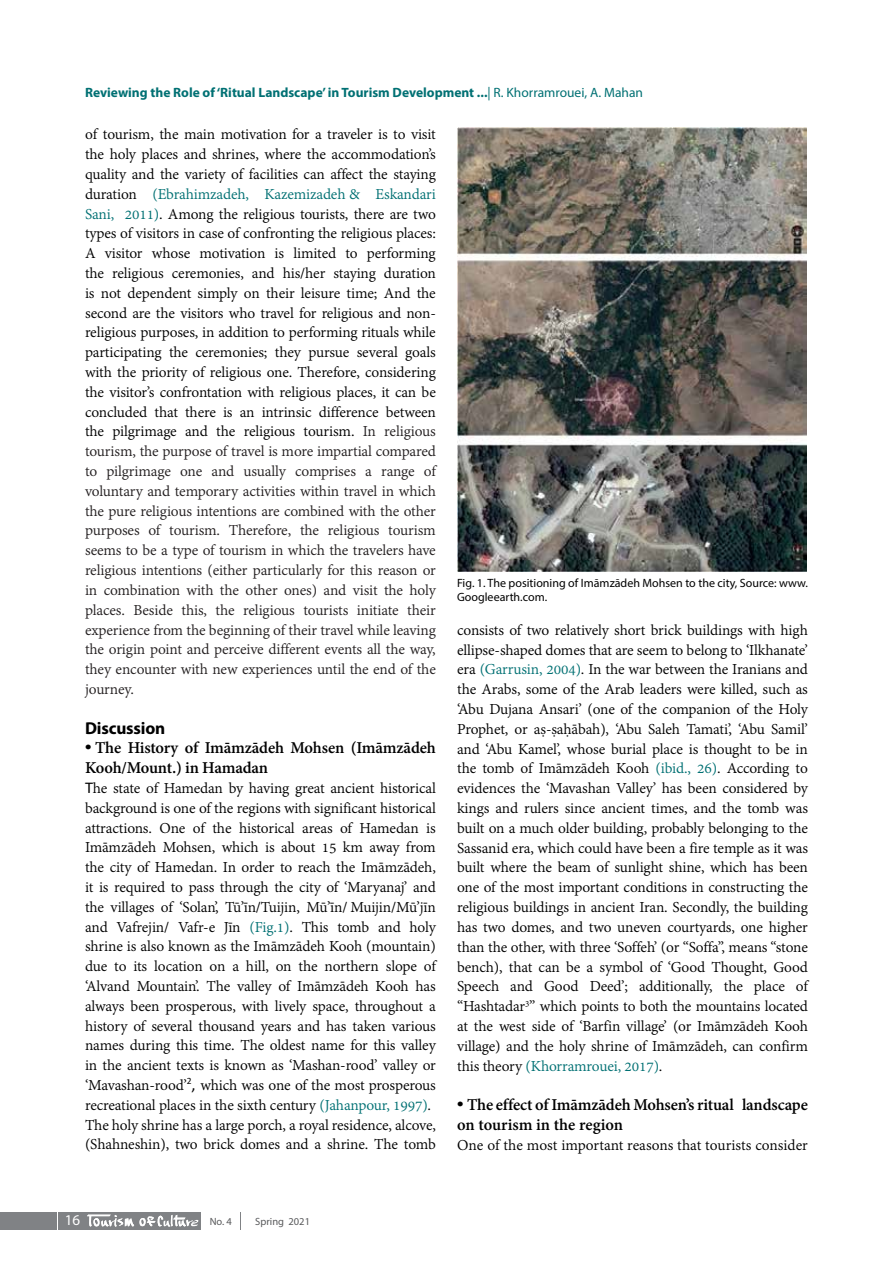
<style>
.page{position:relative;width:893px;height:1263px;background:#fff}
.page>*{position:absolute;margin:0;border:0;box-sizing:border-box;transform-origin:0 0}
.t1{font:700 18px/19.8px "Adobe Devanagari";letter-spacing:-.01em;color:#000}
.t2{font:700 17.25px "Myriad Pro";letter-spacing:-.01em;color:#000}
.t3{font:16.5px/19.8px "Adobe Devanagari";letter-spacing:-.01em;color:#000;text-align:justify}
.t4{font:15px "Myriad Pro";color:#fff}
.t5{font:700 13.5px "Myriad Pro";color:#007073}
.t6{font:12px/13.5px "Myriad Pro";color:#000}
.t7{font:10.5px "Myriad Pro";color:#58595b}
.s1{font-weight:400}
.s2{color:#007073}
.s3{color:#231f20}
.s4{font-family:"Times New Roman"}
.s5{font-family:"Calibri"}
</style>
<div class="page">
<div style="left:86px;top:1212px;width:115px;height:18px;background:#808285"></div>
<div style="left:59px;top:1212px;width:27px;height:18px;background:#808285"></div>
<div style="left:0;top:1212px;width:57px;height:18px;background:#808285"></div>
<svg style="left:240px;top:1212px;width:1px;height:18px"></svg>
<svg style="left:87px;top:1215px;width:112px;height:12px"></svg>
<img style="left:457px;top:128px;width:349px;height:443px">
<p class="t5" style="left:85px;top:84px;width:559px">Reviewing the Role of ‘Ritual Landscape’ in Tourism Development ...<span class="s1">| R. Khorramrouei, A. Mahan</span></p>
<p class="t3" style="left:85px;top:126px;width:352px">of tourism, the main motivation for a traveler is to visit the holy places and shrines, where the accommodation’s quality and the variety of facilities can affect the staying duration <span class="s2">(Ebrahimzadeh, Kazemizadeh &amp; Eskandari Sani, 2011)</span>. Among the religious tourists, there are two types of visitors in case of confronting the religious places:<br>A visitor whose motivation is limited to performing the religious ceremonies, and his/her staying duration is not dependent simply on their leisure time; And the second are the visitors who travel for religious and non&shy;religious purposes, in addition to performing rituals while participating the ceremonies; they pursue several goals with the priority of religious one. Therefore, considering the visitor’s confrontation with religious places, it can be concluded that there is an intrinsic difference between the pilgrimage and the religious tourism. <span class="s3">In religious tourism, the purpose of travel is more impartial compared to pilgrimage one and usually comprises a range of voluntary and temporary activities within travel in which the pure religious intentions are combined with the other purposes of tourism. Therefore, the religious tourism seems to be a type of tourism in which the travelers have religious intentions (either particularly for this reason or in combination with the other ones) and visit the holy places. Beside this, the religious tourists initiate their experience from the beginning of their travel while leaving the origin point and perceive different events all the way, they encounter with new experiences until the end of the journey.</span></p>
<p class="t2" style="left:85px;top:716px;width:82px">Discussion</p>
<p class="t1" style="left:85px;top:740px;width:352px"><span class="s4">•</span> The History of Imāmzādeh Mohsen (Imāmzādeh<br>Kooh/Mount.) in Hamadan</p>
<p class="t3" style="left:85px;top:779px;width:352px;text-align:left"><span class="s5">T</span>he state of Hamedan by having great ancient historical background is one of the regions with significant historical attractions. One of the historical areas of Hamedan is Imāmzādeh Mohsen, which is about 15 km away from the city of Hamedan. In order to reach the Imāmzādeh, it is required to pass through the city of ‘Maryanaj’ and the villages of ‘Solan’, Tū’īn/Tuijin, Mū’īn/ Muijin/Mū’jīn and Vafrejin/ Vafr-e Jīn <span class="s2">(Fig.1)</span>. This tomb and holy shrine is also known as the Imāmzādeh Kooh (mountain) due to its location on a hill, on the northern slope of ‘Alvand Mountain’. The valley of Imāmzādeh Kooh has always been prosperous, with lively space, throughout a history of several thousand years and has taken various names during this time. The oldest name for this valley in the ancient texts is known as ‘Mashan-rood’ valley or ‘Mavashan-rood’<sup>2</sup><span class="s5">,</span> which was one of the most prosperous recreational places in the sixth century <span class="s2">(Jahanpour, 1997)</span>.<br>The holy shrine has a large porch, a royal residence, alcove, (Shahneshin), two brick domes and a shrine. The tomb</p>
<p class="t6" style="left:457px;top:576px;width:352px">Fig. 1. The positioning of Imāmzādeh Mohsen to the city, Source: www.<br>Googleearth.com.</p>
<p class="t3" style="left:457px;top:621px;width:352px">consists of two relatively short brick buildings with high ellipse-shaped domes that are seem to belong to ‘Ilkhanate’ era <span class="s2">(Garrusin, 2004)</span>. In the war between the Iranians and the Arabs, some of the Arab leaders were killed, such as ‘Abu Dujana Ansari’ (one of the companion of the Holy Prophet, or aṣ-ṣaḥābah), ‘Abu Saleh Tamati’, ‘Abu Samil’ and ‘Abu Kamel’, whose burial place is thought to be in the tomb of Imāmzādeh Kooh <span class="s2">(ibid., 26)</span>. According to evidences the ‘Mavashan Valley’ has been considered by kings and rulers since ancient times, and the tomb was built on a much older building, probably belonging to the Sassanid era, which could have been a fire temple as it was built where the beam of sunlight shine, which has been one of the most important conditions in constructing the religious buildings in ancient Iran. Secondly, the building has two domes, and two uneven courtyards, one higher than the other, with three ‘Soffeh’ (or “Soffa”, means “stone bench), that can be a symbol of ‘Good Thought, Good Speech and Good Deed’; additionally, the place of “Hashtadar<sup>3</sup>” which points to both the mountains located at the west side of ‘Barfin village’ (or Imāmzādeh Kooh village) and the holy shrine of Imāmzādeh, can confirm this theory <span class="s2">(Khorramrouei, 2017)</span>.</p>
<p class="t1" style="left:457px;top:1097px;width:352px"><span class="s4">•</span> The effect of Imāmzādeh Mohsen’s ritual landscape on tourism in the region</p>
<p class="t3" style="left:457px;top:1136px;width:352px">One of the most important reasons that tourists consider</p>
<p class="t4" style="left:65px;top:1211px;width:17px">16</p>
<p class="t7" style="left:210px;top:1215px;width:24px">No. 4</p>
<p class="t7" style="left:255px;top:1215px;width:56px">Spring 2021</p>
</div>
